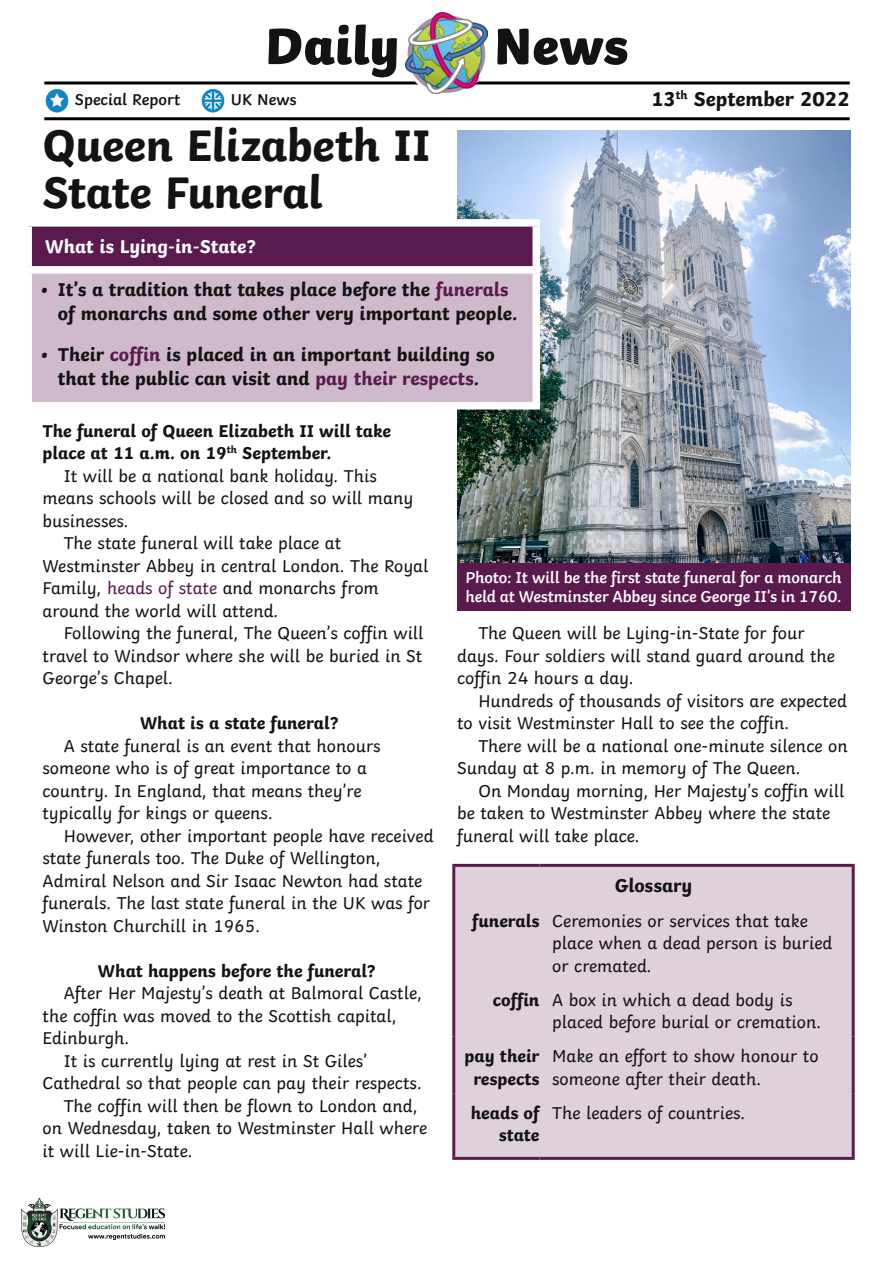
<style>
.page{position:relative;width:893px;height:1263px;background:#fff}
.page>*{position:absolute;margin:0;border:0;box-sizing:border-box;transform-origin:0 0}
.t1{font:800 54px "Twinkl";color:#131313}
.t2{font:700 46.5px/46.5px "Twinkl";letter-spacing:-.01em;color:#131313}
.t3{font:700 21px "Twinkl";color:#131313}
.t4{font:700 19.5px/24px "Twinkl";color:#131313}
.t5{font:700 19.5px "Twinkl";color:#fff}
.t6{font:18px/22.5px "Twinkl";color:#131313}
.t7{font:700 18px/22.5px "Twinkl";color:#131313}
.t8{font:600 16.5px/19.8px "Twinkl";letter-spacing:-.01em;color:#fff}
.t9{font:600 16.5px "Twinkl";color:#131313}
.s1{color:#5b1a4e}
.s2{font-weight:700}
</style>
<div class="page">
<img style="left:457px;top:131px;width:393px;height:432px">
<div style="left:457px;top:563px;width:393px;height:48px;background:#5b1a4e"></div>
<div style="left:455px;top:867px;width:397px;height:290px;background:#ded1dc"></div>
<hr style="left:452px;top:867px;width:3px;height:34px;background:#5b1a4e">
<hr style="left:452px;top:864px;width:87px;height:3px;background:#5b1a4e">
<hr style="left:539px;top:864px;width:316px;height:3px;background:#5b1a4e">
<hr style="left:852px;top:867px;width:3px;height:34px;background:#5b1a4e">
<hr style="left:452px;top:901px;width:3px;height:79px;background:#5b1a4e">
<hr style="left:852px;top:901px;width:3px;height:79px;background:#5b1a4e">
<hr style="left:452px;top:980px;width:3px;height:57px;background:#5b1a4e">
<hr style="left:452px;top:1037px;width:3px;height:56px;background:#5b1a4e">
<hr style="left:852px;top:980px;width:3px;height:57px;background:#5b1a4e">
<hr style="left:852px;top:1037px;width:3px;height:56px;background:#5b1a4e">
<hr style="left:452px;top:1093px;width:3px;height:64px;background:#5b1a4e">
<hr style="left:452px;top:1157px;width:87px;height:3px;background:#5b1a4e">
<hr style="left:852px;top:1093px;width:3px;height:64px;background:#5b1a4e">
<hr style="left:539px;top:1157px;width:316px;height:3px;background:#5b1a4e">
<hr style="left:44px;top:81px;width:403px;height:3px;background:#000">
<hr style="left:447px;top:81px;width:403px;height:3px;background:#000">
<hr style="left:44px;top:117px;width:403px;height:3px;background:#000">
<hr style="left:447px;top:117px;width:403px;height:3px;background:#000">
<img style="left:44px;top:88px;width:26px;height:25px;border-radius:13px">
<img style="left:200px;top:88px;width:26px;height:25px;border-radius:13px">
<img style="left:406px;top:13px;width:81px;height:80px">
<div style="left:28px;top:223px;width:508px;height:47px;background:#5b1a4e"></div>
<div style="left:28px;top:270px;width:508px;height:136px;background:#cebaca"></div>
<div style="left:24px;top:219px;width:516px;height:8px;background:#fff"></div>
<div style="left:24px;top:227px;width:8px;height:39px;background:#fff"></div>
<div style="left:532px;top:227px;width:8px;height:39px;background:#fff"></div>
<div style="left:24px;top:274px;width:8px;height:128px;background:#fff"></div>
<div style="left:532px;top:274px;width:8px;height:128px;background:#fff"></div>
<div style="left:24px;top:402px;width:516px;height:7px;background:#fff"></div>
<div style="left:24px;top:266px;width:516px;height:8px;background:#fff"></div>
<img style="left:22px;top:1199px;width:142px;height:48px">
<h1 class="t1" style="left:265px;top:0;width:136px">Daily</h1>
<h1 class="t1" style="left:494px;top:0;width:136px">News</h1>
<p class="t9" style="left:75px;top:86px;width:107px">Special Report</p>
<p class="t9" style="left:231px;top:86px;width:67px">UK News</p>
<p class="t3" style="left:651px;top:82px;width:200px">13<sup>th</sup> September 2022</p>
<h2 class="t2" style="left:43px;top:118px;width:389px">Queen Elizabeth II<br>State Funeral</h2>
<p class="t5" style="left:45px;top:230px;width:212px">What is Lying-in-State?</p>
<p class="t4" style="left:58px;top:275px;width:461px;text-indent:-17px">• It’s a tradition that takes place before the <span class="s1">funerals </span>of monarchs and some other very important people.</p>
<p class="t4" style="left:41px;top:340px;width:455px;text-align:center">• Their <span class="s1">coffin</span> is placed in an important building so that the public can visit and <span class="s1">pay their respects</span>.</p>
<p class="t7" style="left:43px;top:417px;width:350px">The funeral of Queen Elizabeth II will take place at 11 a.m. on 19<sup>th</sup> September.</p>
<p class="t6" style="left:64px;top:463px;width:314px">It will be a national bank holiday. This</p>
<p class="t6" style="left:43px;top:485px;width:372px">means schools will be closed and so will many</p>
<p class="t6" style="left:43px;top:508px;width:88px">businesses.</p>
<p class="t6" style="left:64px;top:530px;width:279px">The state funeral will take place at</p>
<p class="t6" style="left:43px;top:553px;width:387px">Westminster Abbey in central London. The Royal</p>
<p class="t6" style="left:43px;top:575px;width:338px">Family, <span class="s1">heads of state</span> and monarchs from</p>
<p class="t6" style="left:43px;top:598px;width:237px">around the world will attend.</p>
<p class="t6" style="left:64px;top:620px;width:361px">Following the funeral, The Queen’s coffin will</p>
<p class="t6" style="left:43px;top:643px;width:381px">travel to Windsor where she will be buried in St</p>
<p class="t6" style="left:43px;top:665px;width:132px">George’s Chapel.</p>
<p class="t7" style="left:140px;top:710px;width:200px">What is a state funeral?</p>
<p class="t6" style="left:43px;top:733px;width:340px;text-indent:21px">A state funeral is an event that honours someone who is of great importance to a country. In England, that means they’re typically for kings or queens.</p>
<p class="t6" style="left:43px;top:823px;width:393px;text-indent:21px">However, other important people have received state funerals too. The Duke of Wellington, Admiral Nelson and Sir Isaac Newton had state funerals. The last state funeral in the UK was for Winston Churchill in 1965.</p>
<p class="t7" style="left:98px;top:957px;width:279px">What happens before the funeral?</p>
<p class="t6" style="left:64px;top:980px;width:360px">After Her Majesty’s death at Balmoral Castle,</p>
<p class="t6" style="left:43px;top:1003px;width:356px">the coffin was moved to the Scottish capital,</p>
<p class="t6" style="left:43px;top:1025px;width:88px">Edinburgh.</p>
<p class="t6" style="left:64px;top:1048px;width:305px">It is currently lying at rest in St Giles’</p>
<p class="t6" style="left:43px;top:1070px;width:381px">Cathedral so that people can pay their respects.</p>
<p class="t6" style="left:64px;top:1093px;width:355px">The coffin will then be flown to London and,</p>
<p class="t6" style="left:43px;top:1115px;width:386px">on Wednesday, taken to Westminster Hall where</p>
<p class="t6" style="left:43px;top:1138px;width:151px">it will Lie-in-State.</p>
<p class="t8" style="left:465px;top:566px;width:378px">Photo: It will be the first state funeral for a monarch held at Westminster Abbey since George II’s in 1760.</p>
<p class="t6" style="left:457px;top:620px;width:379px;text-indent:21px">The Queen will be Lying-in-State for four days. Four soldiers will stand guard around the coffin 24 hours a day.</p>
<p class="t6" style="left:457px;top:688px;width:391px;text-indent:21px">Hundreds of thousands of visitors are expected to visit Westminster Hall to see the coffin.</p>
<p class="t6" style="left:457px;top:733px;width:392px;text-indent:21px">There will be a national one-minute silence on<br>Sunday at 8 p.m. in memory of The Queen.</p>
<p class="t6" style="left:457px;top:778px;width:389px;text-indent:21px">On Monday morning, Her Majesty’s coffin will be taken to Westminster Abbey where the state funeral will take place.</p>
<p class="t4" style="left:615px;top:872px;width:79px">Glossary</p>
<p class="t6" style="left:552px;top:907px;width:282px;text-indent:-80px"><span class="s2">funerals</span> Ceremonies or services that take place when a dead person is buried or cremated.</p>
<p class="t6" style="left:552px;top:987px;width:270px;text-indent:-59px"><span class="s2">coffin</span> A box in which a dead body is placed before burial or cremation.</p>
<p class="t7" style="left:464px;top:1043px;width:76px;text-align:center">pay their respects</p>
<p class="t6" style="left:552px;top:1043px;width:268px">Make an effort to show honour to someone after their death.</p>
<p class="t7" style="left:471px;top:1100px;width:70px;text-align:right">heads of state</p>
<p class="t6" style="left:552px;top:1100px;width:194px">The leaders of countries.</p>
</div>
